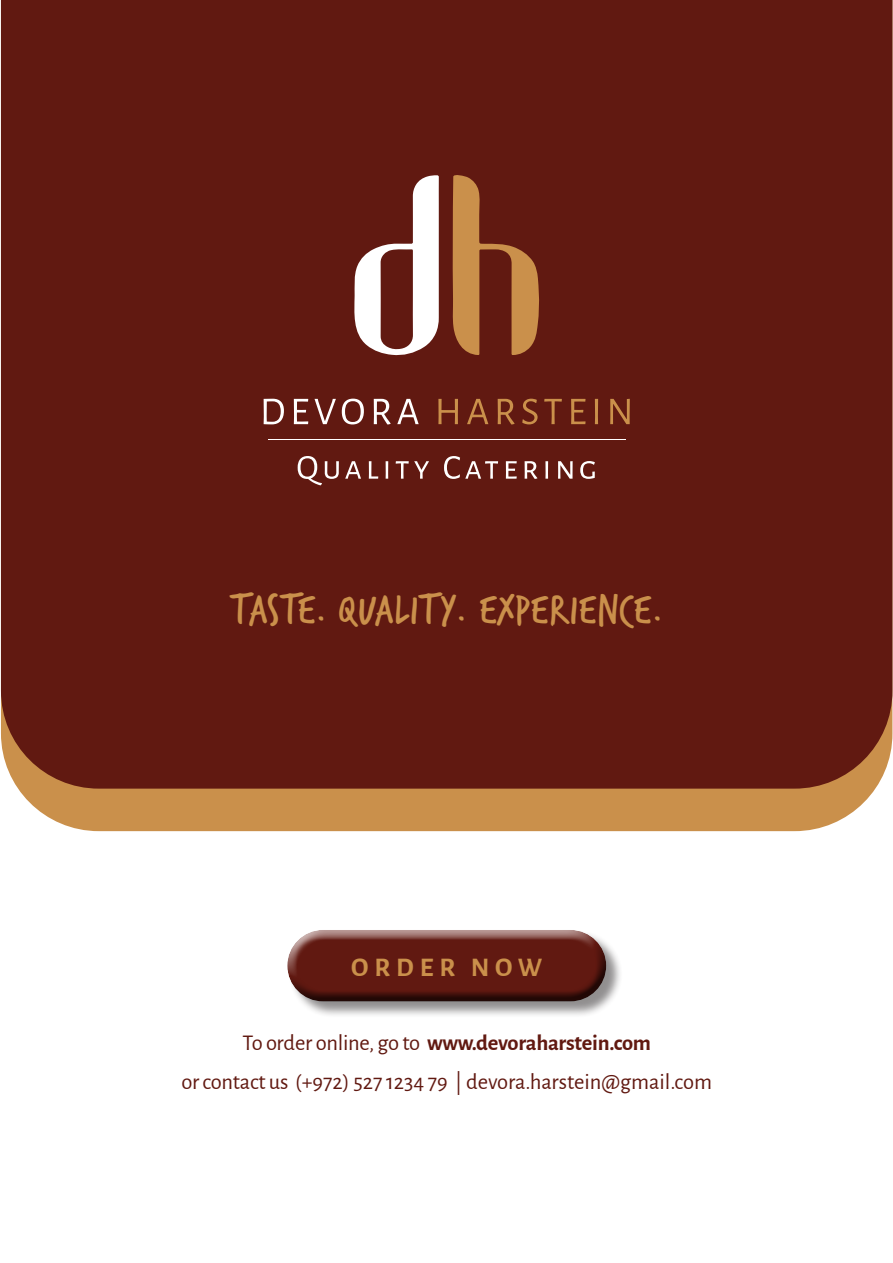
<style>
.page{position:relative;width:893px;height:1263px;background:#fff}
.page>*{position:absolute;margin:0;border:0;box-sizing:border-box;transform-origin:0 0}
.t1{font:45px "Verveine";color:#ca904b}
.t2{font:700 27px "Alegreya Sans";letter-spacing:.215em;color:#ca904b}
.t3{font:22.5px "Alegreya Sans";color:#611911}
.t4{font:700 22.5px "Alegreya Sans";letter-spacing:-.01em;color:#611911}
.s1{font-weight:400}
</style>
<div class="page">
<div style="left:18px;top:789px;width:857px;height:42px;background:#ca904b"></div>
<div style="left:1px;top:0;width:891px;height:789px;background:#611911"></div>
<svg style="left:352px;top:175px;width:87px;height:181px"></svg>
<svg style="left:452px;top:173px;width:87px;height:182px;background:#8f4e2a"></svg>
<hr style="left:268px;top:439px;width:357px;height:1px;background:#fff">
<svg style="left:264px;top:399px;width:20px;height:25px"></svg>
<svg style="left:294px;top:399px;width:14px;height:25px"></svg>
<svg style="left:315px;top:399px;width:21px;height:25px"></svg>
<svg style="left:342px;top:399px;width:22px;height:25px"></svg>
<svg style="left:374px;top:399px;width:17px;height:25px"></svg>
<svg style="left:397px;top:399px;width:22px;height:25px"></svg>
<svg style="left:438px;top:399px;width:20px;height:25px"></svg>
<svg style="left:467px;top:399px;width:21px;height:25px"></svg>
<svg style="left:498px;top:399px;width:16px;height:25px"></svg>
<svg style="left:522px;top:399px;width:16px;height:25px"></svg>
<svg style="left:544px;top:399px;width:18px;height:25px"></svg>
<svg style="left:571px;top:399px;width:15px;height:25px"></svg>
<svg style="left:595px;top:399px;width:3px;height:25px"></svg>
<svg style="left:610px;top:399px;width:20px;height:25px"></svg>
<svg style="left:298px;top:456px;width:41px;height:29px"></svg>
<svg style="left:345px;top:461px;width:16px;height:18px"></svg>
<svg style="left:369px;top:461px;width:9px;height:18px"></svg>
<svg style="left:386px;top:461px;width:2px;height:18px"></svg>
<svg style="left:396px;top:461px;width:33px;height:18px"></svg>
<svg style="left:444px;top:456px;width:54px;height:23px"></svg>
<svg style="left:506px;top:461px;width:11px;height:18px"></svg>
<svg style="left:525px;top:461px;width:12px;height:18px"></svg>
<svg style="left:545px;top:461px;width:3px;height:18px"></svg>
<svg style="left:558px;top:461px;width:15px;height:18px"></svg>
<svg style="left:580px;top:461px;width:15px;height:18px"></svg>
<div style="left:288px;top:931px;width:335px;height:88px;background:#231f20;opacity:.5"></div>
<div style="left:287px;top:928px;width:321px;height:52px;background:#fff;opacity:.75"></div>
<div style="left:287px;top:940px;width:321px;height:63px;background:#231f20;opacity:.75"></div>
<p class="t1" style="left:230px;top:578px;width:435px">TASTE. QUALITY. EXPERIENCE.</p>
<p class="t2" style="left:351px;top:948px;width:193px">ORDER NOW</p>
<p class="t4" style="left:242px;top:1026px;width:410px"><span class="s1">To order online, go to</span> www.devoraharstein.com</p>
<p class="t3" style="left:181px;top:1066px;width:532px">or contact us (+972) 527 1234 79 | devora.harstein@gmail.com</p>
</div>
